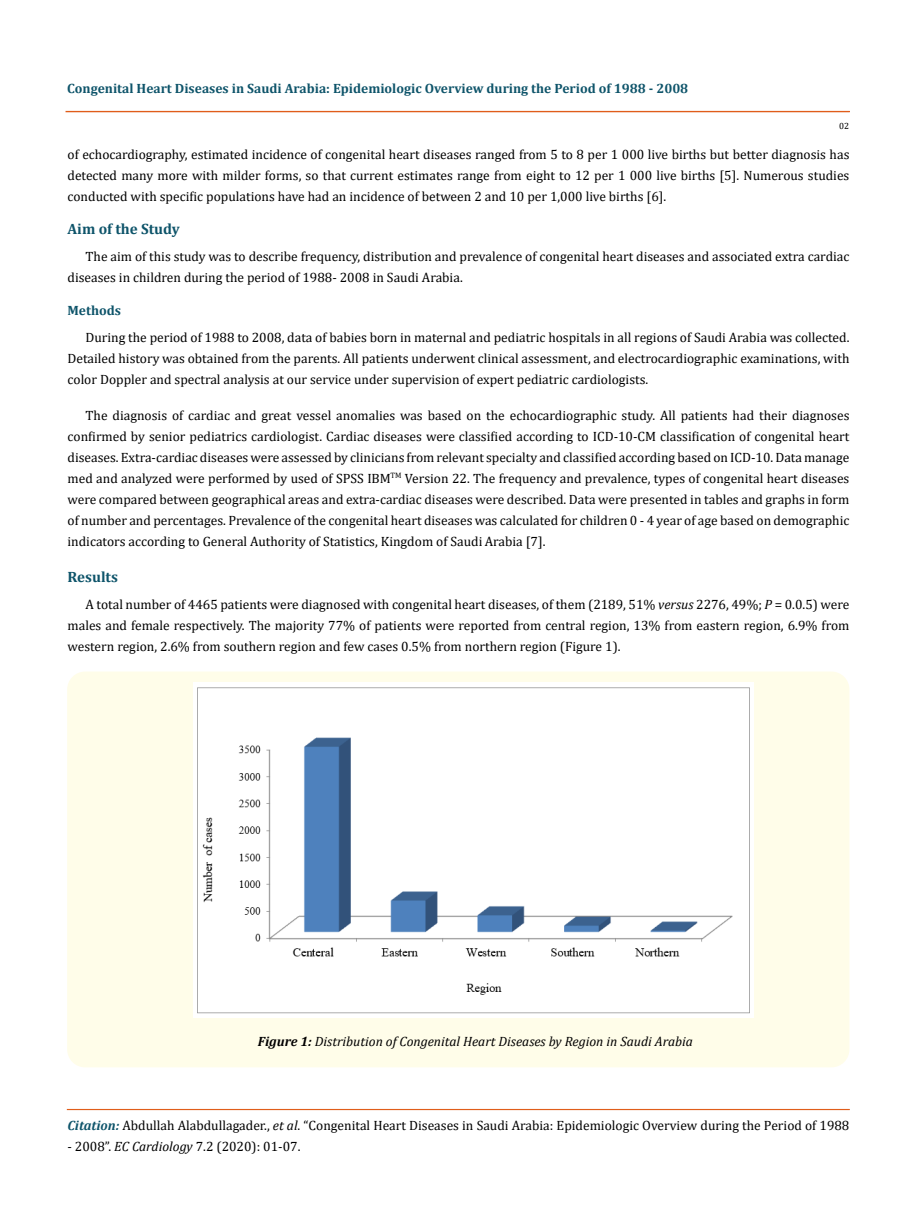
<style>
.page{position:relative;width:917px;height:1224px;background:#fff}
.page>*{position:absolute;margin:0;border:0;box-sizing:border-box;transform-origin:0 0}
.t1{font:700 15px "Cambria";color:#0e546a}
.t2{font:13.5px/21px "Cambria";color:#000;text-align:justify}
.t3{font:700 13.5px "Cambria";color:#0e546a}
.t4{font:italic 13.5px "Cambria";color:#000}
.t5{font:9px "Cambria";color:#000}
.s1{font-style:italic}
.s2{font-weight:700}
.s3{font-weight:700;font-style:italic;color:#0e546a}
</style>
<div class="page">
<div style="left:66px;top:111px;width:783px;height:1px;border:1px solid #e05d1a"></div>
<div style="left:67px;top:1109px;width:782px;height:1px;border:1px solid #e05d1a"></div>
<div style="left:67px;top:672px;width:782px;height:395px;background:#fffde9;border-radius:18px"></div>
<img style="left:194px;top:682px;width:559px;height:335px">
<p class="t3" style="left:67px;top:79px;width:622px">Congenital Heart Diseases in Saudi Arabia: Epidemiologic Overview during the Period of 1988 - 2008</p>
<p class="t5" style="left:839px;top:120px;width:11px">02</p>
<p class="t2" style="left:68px;top:144px;width:783px">of echocardiography, estimated incidence of congenital heart diseases ranged from 5 to 8 per 1 000 live births but better diagnosis has detected many more with milder forms, so that current estimates range from eight to 12 per 1 000 live births [5]. Numerous studies conducted with specific populations have had an incidence of between 2 and 10 per 1,000 live births [6].</p>
<p class="t1" style="left:68px;top:218px;width:114px">Aim of the Study</p>
<p class="t2" style="left:68px;top:246px;width:783px;text-indent:18px">The aim of this study was to describe frequency, distribution and prevalence of congenital heart diseases and associated extra cardiac diseases in children during the period of 1988- 2008 in Saudi Arabia.</p>
<p class="t3" style="left:68px;top:301px;width:55px">Methods</p>
<p class="t2" style="left:68px;top:327px;width:783px;text-indent:18px">During the period of 1988 to 2008, data of babies born in maternal and pediatric hospitals in all regions of Saudi Arabia was collected.<br>Detailed history was obtained from the parents. All patients underwent clinical assessment, and electrocardiographic examinations, with color Doppler and spectral analysis at our service under supervision of expert pediatric cardiologists.</p>
<p class="t2" style="left:67px;top:405px;width:783px;text-indent:18px">The diagnosis of cardiac and great vessel anomalies was based on the echocardiographic study. All patients had their diagnoses confirmed by senior pediatrics cardiologist. Cardiac diseases were classified according to ICD-10-CM classification of congenital heart diseases. Extra-cardiac diseases were assessed by clinicians from relevant specialty and classified according based on ICD-10. Data manage med and analyzed were performed by used of SPSS IBM<sup>TM</sup> Version 22. The frequency and prevalence, types of congenital heart diseases were compared between geographical areas and extra-cardiac diseases were described. Data were presented in tables and graphs in form of number and percentages. Prevalence of the congenital heart diseases was calculated for children 0 - 4 year of age based on demographic indicators according to General Authority of Statistics, Kingdom of Saudi Arabia [7].</p>
<p class="t1" style="left:68px;top:566px;width:52px">Results</p>
<p class="t2" style="left:67px;top:594px;width:783px;text-indent:18px">A total number of 4465 patients were diagnosed with congenital heart diseases, of them (2189, 51% <span class="s1">versus</span> 2276, 49%; <span class="s1">P</span> = 0.0.5) were males and female respectively. The majority 77% of patients were reported from central region, 13% from eastern region, 6.9% from western region, 2.6% from southern region and few cases 0.5% from northern region (Figure 1).</p>
<p class="t4" style="left:258px;top:1032px;width:436px"><span class="s2">Figure 1:</span> Distribution of Congenital Heart Diseases by Region in Saudi Arabia</p>
<p class="t2" style="left:67px;top:1115px;width:783px"><span class="s3">Citation:</span> Abdullah Alabdullagader., <span class="s1">et al</span>. “Congenital Heart Diseases in Saudi Arabia: Epidemiologic Overview during the Period of 1988</p>
<p class="t2" style="left:67px;top:1136px;width:234px">- 2008”. <span class="s1">EC Cardiology</span> 7.2 (2020): 01-07.</p>
</div>
